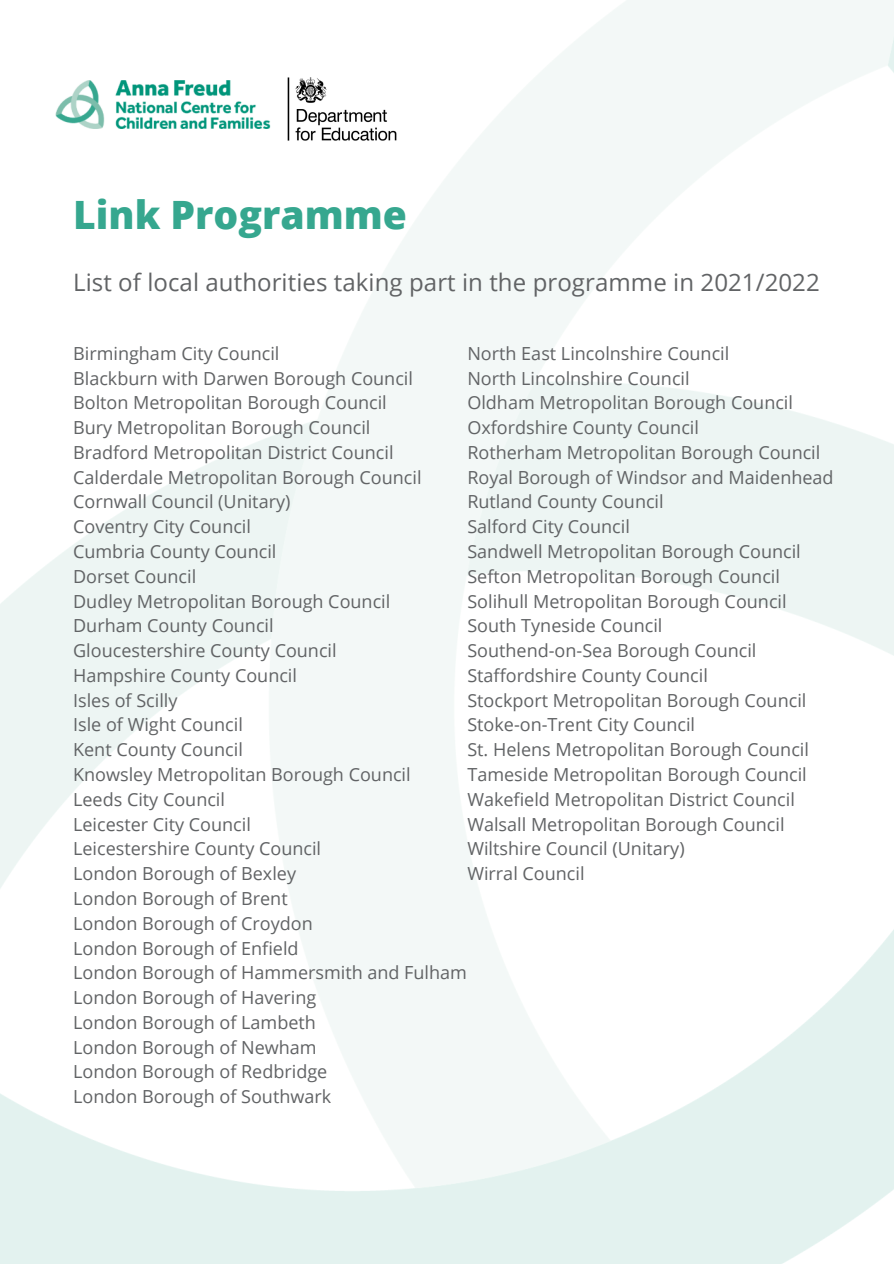
<style>
.page{position:relative;width:894px;height:1264px;background:#fff}
.page>*{position:absolute;margin:0;border:0;box-sizing:border-box;transform-origin:0 0}
.t1{font:800 39px "Open Sans";color:#36a78f}
.t2{font:24px "Open Sans";letter-spacing:.005em;color:#616365}
.t3{font:18px "Open Sans";color:#616365}
</style>
<div class="page">
<img style="left:55px;top:80px;width:216px;height:49px">
<img style="left:287px;top:77px;width:110px;height:64px">
<p class="t1" style="left:73px;top:187px;width:335px">Link Programme</p>
<p class="t2" style="left:73px;top:266px;width:748px">List of local authorities taking part in the programme in 2021/2022</p>
<p class="t3" style="left:73px;top:340px;width:208px">Birmingham City Council</p>
<p class="t3" style="left:73px;top:365px;width:341px">Blackburn with Darwen Borough Council</p>
<p class="t3" style="left:73px;top:390px;width:315px">Bolton Metropolitan Borough Council</p>
<p class="t3" style="left:73px;top:415px;width:299px">Bury Metropolitan Borough Council</p>
<p class="t3" style="left:73px;top:439px;width:322px">Bradford Metropolitan District Council</p>
<p class="t3" style="left:73px;top:464px;width:350px">Calderdale Metropolitan Borough Council</p>
<p class="t3" style="left:73px;top:489px;width:219px">Cornwall Council (Unitary)</p>
<p class="t3" style="left:73px;top:514px;width:179px">Coventry City Council</p>
<p class="t3" style="left:73px;top:538px;width:205px">Cumbria County Council</p>
<p class="t3" style="left:73px;top:563px;width:125px">Dorset Council</p>
<p class="t3" style="left:73px;top:588px;width:318px">Dudley Metropolitan Borough Council</p>
<p class="t3" style="left:73px;top:613px;width:202px">Durham County Council</p>
<p class="t3" style="left:73px;top:638px;width:265px">Gloucestershire County Council</p>
<p class="t3" style="left:73px;top:662px;width:225px">Hampshire County Council</p>
<p class="t3" style="left:73px;top:687px;width:106px">Isles of Scilly</p>
<p class="t3" style="left:73px;top:712px;width:171px">Isle of Wight Council</p>
<p class="t3" style="left:73px;top:737px;width:171px">Kent County Council</p>
<p class="t3" style="left:73px;top:761px;width:339px">Knowsley Metropolitan Borough Council</p>
<p class="t3" style="left:73px;top:786px;width:153px">Leeds City Council</p>
<p class="t3" style="left:73px;top:811px;width:179px">Leicester City Council</p>
<p class="t3" style="left:73px;top:836px;width:249px">Leicestershire County Council</p>
<p class="t3" style="left:73px;top:861px;width:224px">London Borough of Bexley</p>
<p class="t3" style="left:73px;top:885px;width:216px">London Borough of Brent</p>
<p class="t3" style="left:73px;top:910px;width:241px">London Borough of Croydon</p>
<p class="t3" style="left:73px;top:935px;width:227px">London Borough of Enfield</p>
<p class="t3" style="left:73px;top:960px;width:395px">London Borough of Hammersmith and Fulham</p>
<p class="t3" style="left:73px;top:984px;width:245px">London Borough of Havering</p>
<p class="t3" style="left:73px;top:1009px;width:244px">London Borough of Lambeth</p>
<p class="t3" style="left:73px;top:1034px;width:245px">London Borough of Newham</p>
<p class="t3" style="left:73px;top:1059px;width:256px">London Borough of Redbridge</p>
<p class="t3" style="left:73px;top:1083px;width:259px">London Borough of Southwark</p>
<p class="t3" style="left:467px;top:340px;width:263px">North East Lincolnshire Council</p>
<p class="t3" style="left:467px;top:365px;width:224px">North Lincolnshire Council</p>
<p class="t3" style="left:467px;top:390px;width:327px">Oldham Metropolitan Borough Council</p>
<p class="t3" style="left:467px;top:415px;width:233px">Oxfordshire County Council</p>
<p class="t3" style="left:467px;top:439px;width:354px">Rotherham Metropolitan Borough Council</p>
<p class="t3" style="left:467px;top:464px;width:367px">Royal Borough of Windsor and Maidenhead</p>
<p class="t3" style="left:467px;top:489px;width:198px">Rutland County Council</p>
<p class="t3" style="left:467px;top:514px;width:164px">Salford City Council</p>
<p class="t3" style="left:467px;top:538px;width:335px">Sandwell Metropolitan Borough Council</p>
<p class="t3" style="left:467px;top:563px;width:314px">Sefton Metropolitan Borough Council</p>
<p class="t3" style="left:467px;top:588px;width:321px">Solihull Metropolitan Borough Council</p>
<p class="t3" style="left:467px;top:613px;width:196px">South Tyneside Council</p>
<p class="t3" style="left:467px;top:638px;width:290px">Southend-on-Sea Borough Council</p>
<p class="t3" style="left:467px;top:662px;width:242px">Staffordshire County Council</p>
<p class="t3" style="left:467px;top:687px;width:340px">Stockport Metropolitan Borough Council</p>
<p class="t3" style="left:467px;top:712px;width:229px">Stoke-on-Trent City Council</p>
<p class="t3" style="left:467px;top:737px;width:343px">St. Helens Metropolitan Borough Council</p>
<p class="t3" style="left:467px;top:761px;width:341px">Tameside Metropolitan Borough Council</p>
<p class="t3" style="left:467px;top:786px;width:329px">Wakefield Metropolitan District Council</p>
<p class="t3" style="left:467px;top:811px;width:318px">Walsall Metropolitan Borough Council</p>
<p class="t3" style="left:467px;top:836px;width:219px">Wiltshire Council (Unitary)</p>
<p class="t3" style="left:467px;top:861px;width:119px">Wirral Council</p>
</div>
